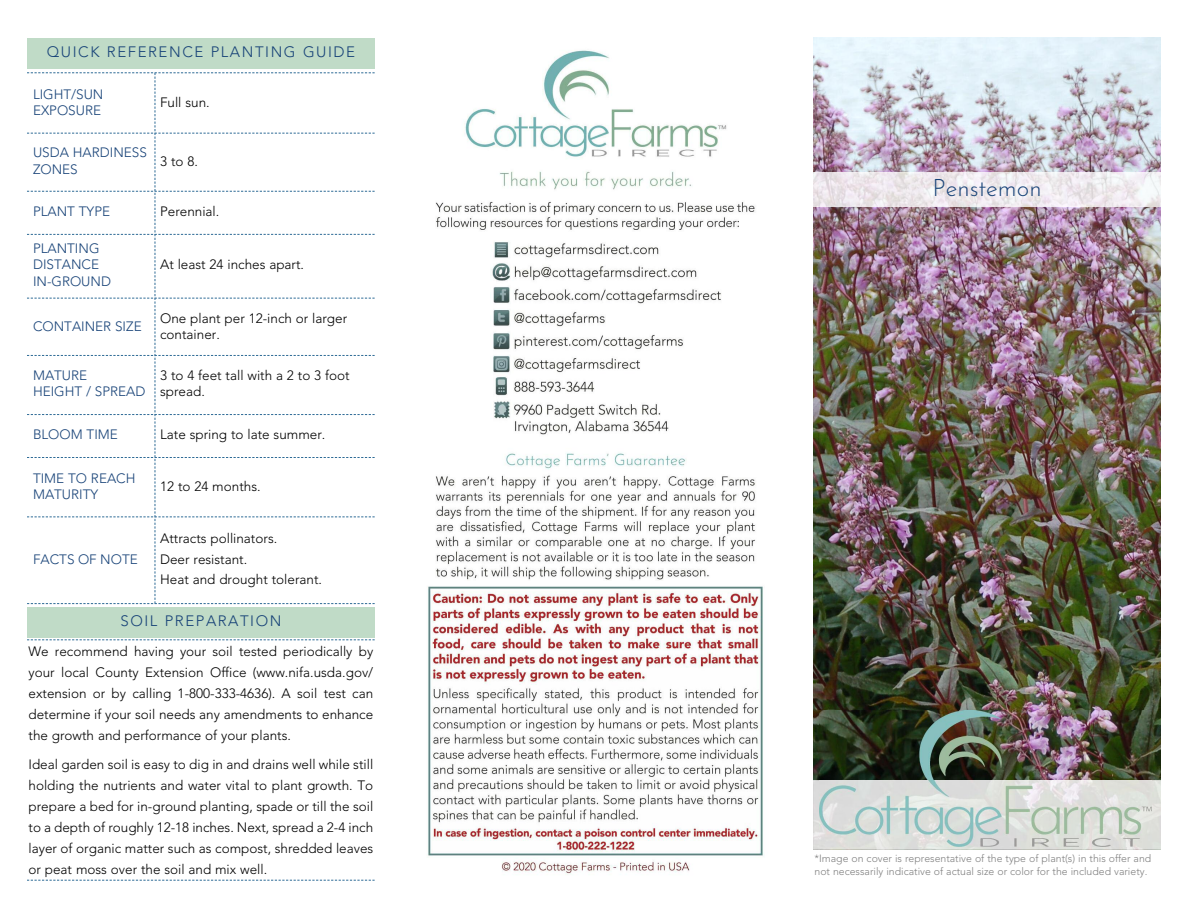
<style>
.page{position:relative;width:1188px;height:918px;background:#fff}
.page>*{position:absolute;margin:0;border:0;box-sizing:border-box;transform-origin:0 0}
.t1{font:300 24px "Josefin Sans";color:#184378}
.t2{font:300 15px "Avatar";letter-spacing:.105em;color:#184378}
.t3{font:300 13.5px/21px "Avatar";color:#000}
.t4{font:300 13.5px/16.2px "Avatar";color:#184378}
.t5{font:300 10.5px/12.8px "Avatar";color:#808080}
</style>
<div class="page">
<img style="left:813px;top:38px;width:348px;height:742px">
<img style="left:813px;top:172px;width:348px;height:35px">
<img style="left:427px;top:50px;width:337px;height:825px">
<svg style="left:27px;top:639px;width:348px;height:1px"></svg>
<svg style="left:27px;top:72px;width:348px;height:532px"></svg>
<div style="left:27px;top:38px;width:348px;height:31px;background:#c0dbc7"></div>
<svg style="left:27px;top:880px;width:348px;height:1px"></svg>
<img style="left:813px;top:780px;width:348px;height:70px">
<img style="left:819px;top:711px;width:333px;height:135px">
<div style="left:27px;top:607px;width:348px;height:31px;background:#c0dbc7"></div>
<p class="t2" style="left:47px;top:44px;width:310px">QUICK REFERENCE PLANTING GUIDE</p>
<p class="t4" style="left:33px;top:87px;width:72px">LIGHT/SUN<br>EXPOSURE</p>
<p class="t4" style="left:33px;top:145px;width:115px">USDA HARDINESS<br>ZONES</p>
<p class="t3" style="left:160px;top:92px;width:51px">Full sun.</p>
<p class="t3" style="left:160px;top:151px;width:39px">3 to 8.</p>
<p class="t4" style="left:33px;top:204px;width:79px">PLANT TYPE</p>
<p class="t3" style="left:160px;top:201px;width:61px">Perennial.</p>
<p class="t4" style="left:33px;top:241px;width:80px">PLANTING<br>DISTANCE<br>IN-GROUND</p>
<p class="t3" style="left:160px;top:255px;width:145px">At least 24 inches apart.</p>
<p class="t4" style="left:33px;top:318px;width:110px">CONTAINER SIZE</p>
<p class="t3" style="left:160px;top:310px;width:189px;line-height:16.2px">One plant per 12-inch or larger container.</p>
<p class="t4" style="left:33px;top:367px;width:114px">MATURE<br>HEIGHT / SPREAD</p>
<p class="t3" style="left:160px;top:367px;width:191px;line-height:16.2px">3 to 4 feet tall with a 2 to 3 foot spread.</p>
<p class="t3" style="left:160px;top:424px;width:167px">Late spring to late summer.</p>
<p class="t4" style="left:33px;top:427px;width:86px">BLOOM TIME</p>
<p class="t4" style="left:33px;top:470px;width:104px">TIME TO REACH<br>MATURITY</p>
<p class="t3" style="left:160px;top:476px;width:102px">12 to 24 months.</p>
<p class="t4" style="left:33px;top:551px;width:106px">FACTS OF NOTE</p>
<p class="t3" style="left:160px;top:528px;width:163px">Attracts pollinators.<br>Deer resistant.<br>Heat and drought tolerant.</p>
<p class="t2" style="left:120px;top:613px;width:163px">SOIL PREPARATION</p>
<p class="t3" style="left:28px;top:641px;width:346px;text-align:justify">We recommend having your soil tested periodically by your local County Extension Office (www.nifa.usda.gov/ extension or by calling 1-800-333-4636). A soil test can determine if your soil needs any amendments to enhance the growth and performance of your plants.</p>
<p class="t3" style="left:29px;top:754px;width:346px;text-align:justify">Ideal garden soil is easy to dig in and drains well while still holding the nutrients and water vital to plant growth. To prepare a bed for in-ground planting, spade or till the soil to a depth of roughly 12-18 inches. Next, spread a 2-4 inch layer of organic matter such as compost, shredded leaves or peat moss over the soil and mix well.</p>
<h1 class="t1" style="left:932px;top:169px;width:111px">Penstemon</h1>
<p class="t5" style="left:815px;top:853px;width:338px">*Image on cover is representative of the type of plant(s) in this offer and not necessarily indicative of actual size or color for the included variety.</p>
</div>
